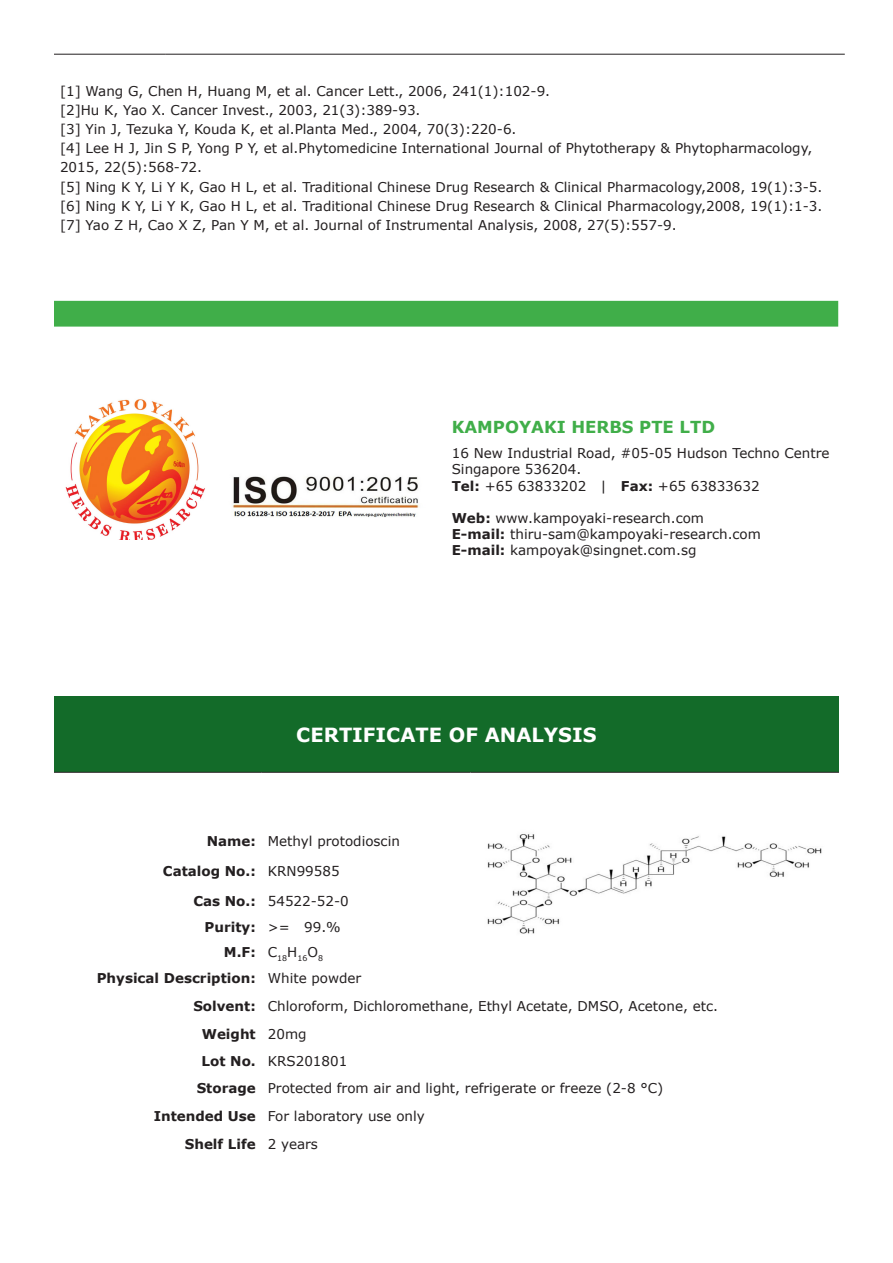
<style>
.page{position:relative;width:893px;height:1263px;background:#fff}
.page>*{position:absolute;margin:0;border:0;box-sizing:border-box;transform-origin:0 0}
.t1{font:700 19.5px "Verdana";color:#fff}
.t2{font:700 16.5px "Verdana";color:#40ae49}
.t3{font:13.5px/19.2px "Verdana";color:#231f20}
.t4{font:700 13.5px "Verdana";color:#231f20}
.t5{font:7.8px "Verdana";color:#231f20}
.s1{font-weight:700}
</style>
<div class="page">
<hr style="left:54px;top:54px;width:112px;height:1px;background:#231f20">
<hr style="left:166px;top:54px;width:679px;height:1px;background:#231f20">
<div style="left:54px;top:301px;width:784px;height:26px;background:#40ae49"></div>
<img style="left:65px;top:399px;width:140px;height:140px">
<img style="left:232px;top:476px;width:187px;height:41px">
<div style="left:54px;top:696px;width:785px;height:76px;background:#136b29"></div>
<hr style="left:54px;top:772px;width:208px;height:1px;background:#231f20">
<hr style="left:262px;top:772px;width:208px;height:1px;background:#231f20">
<hr style="left:470px;top:772px;width:369px;height:1px;background:#231f20">
<img style="left:487px;top:834px;width:335px;height:100px">
<p class="t3" style="left:60px;top:81px;width:492px">[1] Wang G, Chen H, Huang M, et al. Cancer Lett., 2006, 241(1):102-9.</p>
<p class="t3" style="left:60px;top:100px;width:362px">[2]Hu K, Yao X. Cancer Invest., 2003, 21(3):389-93.</p>
<p class="t3" style="left:60px;top:120px;width:458px">[3] Yin J, Tezuka Y, Kouda K, et al.Planta Med., 2004, 70(3):220-6.</p>
<p class="t3" style="left:60px;top:139px;width:754px">[4] Lee H J, Jin S P, Yong P Y, et al.Phytomedicine International Journal of Phytotherapy &amp; Phytopharmacology,<br>2015, 22(5):568-72.</p>
<p class="t3" style="left:60px;top:177px;width:764px">[5] Ning K Y, Li Y K, Gao H L, et al. Traditional Chinese Drug Research &amp; Clinical Pharmacology,2008, 19(1):3-5.</p>
<p class="t3" style="left:60px;top:196px;width:764px">[6] Ning K Y, Li Y K, Gao H L, et al. Traditional Chinese Drug Research &amp; Clinical Pharmacology,2008, 19(1):1-3.</p>
<p class="t3" style="left:60px;top:216px;width:618px">[7] Yao Z H, Cao X Z, Pan Y M, et al. Journal of Instrumental Analysis, 2008, 27(5):557-9.</p>
<p class="t2" style="left:452px;top:416px;width:265px">KAMPOYAKI HERBS PTE LTD</p>
<p class="t3" style="left:452px;top:444px;width:379px">16 New Industrial Road, #05-05 Hudson Techno Centre</p>
<p class="t3" style="left:452px;top:460px;width:131px">Singapore 536204.</p>
<p class="t3" style="left:452px;top:476px;width:309px"><span class="s1">Tel:</span> +65 63833202 | <span class="s1">Fax:</span> +65 63833632</p>
<p class="t3" style="left:452px;top:509px;width:254px"><span class="s1">Web:</span> www.kampoyaki-research.com</p>
<p class="t3" style="left:452px;top:525px;width:311px"><span class="s1">E-mail:</span> thiru-sam@kampoyaki-research.com</p>
<p class="t3" style="left:452px;top:541px;width:246px"><span class="s1">E-mail:</span> kampoyak@singnet.com.sg</p>
<p class="t1" style="left:296px;top:722px;width:302px">CERTIFICATE OF ANALYSIS</p>
<p class="t4" style="left:207px;top:832px;width:51px">Name:</p>
<p class="t3" style="left:268px;top:832px;width:134px">Methyl protodioscin</p>
<p class="t4" style="left:163px;top:862px;width:94px">Catalog No.:</p>
<p class="t3" style="left:268px;top:861px;width:73px">KRN99585</p>
<p class="t4" style="left:193px;top:892px;width:64px">Cas No.:</p>
<p class="t3" style="left:268px;top:891px;width:82px">54522-52-0</p>
<p class="t4" style="left:205px;top:918px;width:53px">Purity:</p>
<p class="t3" style="left:268px;top:917px;width:74px">&gt;= 99.%</p>
<p class="t4" style="left:224px;top:943px;width:33px">M.F:</p>
<p class="t5" style="left:268px;top:953px;width:57px"><sup>C</sup>18<sup>H</sup>16<sup>O</sup>8</p>
<p class="t4" style="left:97px;top:970px;width:161px">Physical Description:</p>
<p class="t3" style="left:268px;top:969px;width:95px">White powder</p>
<p class="t4" style="left:193px;top:997px;width:64px">Solvent:</p>
<p class="t3" style="left:268px;top:997px;width:452px">Chloroform, Dichloromethane, Ethyl Acetate, DMSO, Acetone, etc.</p>
<p class="t4" style="left:202px;top:1025px;width:56px">Weight</p>
<p class="t3" style="left:268px;top:1024px;width:40px">20mg</p>
<p class="t4" style="left:202px;top:1052px;width:56px">Lot No.</p>
<p class="t3" style="left:268px;top:1052px;width:81px">KRS201801</p>
<p class="t4" style="left:197px;top:1080px;width:61px">Storage</p>
<p class="t3" style="left:268px;top:1079px;width:397px">Protected from air and light, refrigerate or freeze (2-8 °C)</p>
<p class="t4" style="left:154px;top:1107px;width:104px">Intended Use</p>
<p class="t3" style="left:268px;top:1107px;width:159px">For laboratory use only</p>
<p class="t4" style="left:185px;top:1135px;width:72px">Shelf Life</p>
<p class="t3" style="left:268px;top:1135px;width:52px">2 years</p>
</div>
